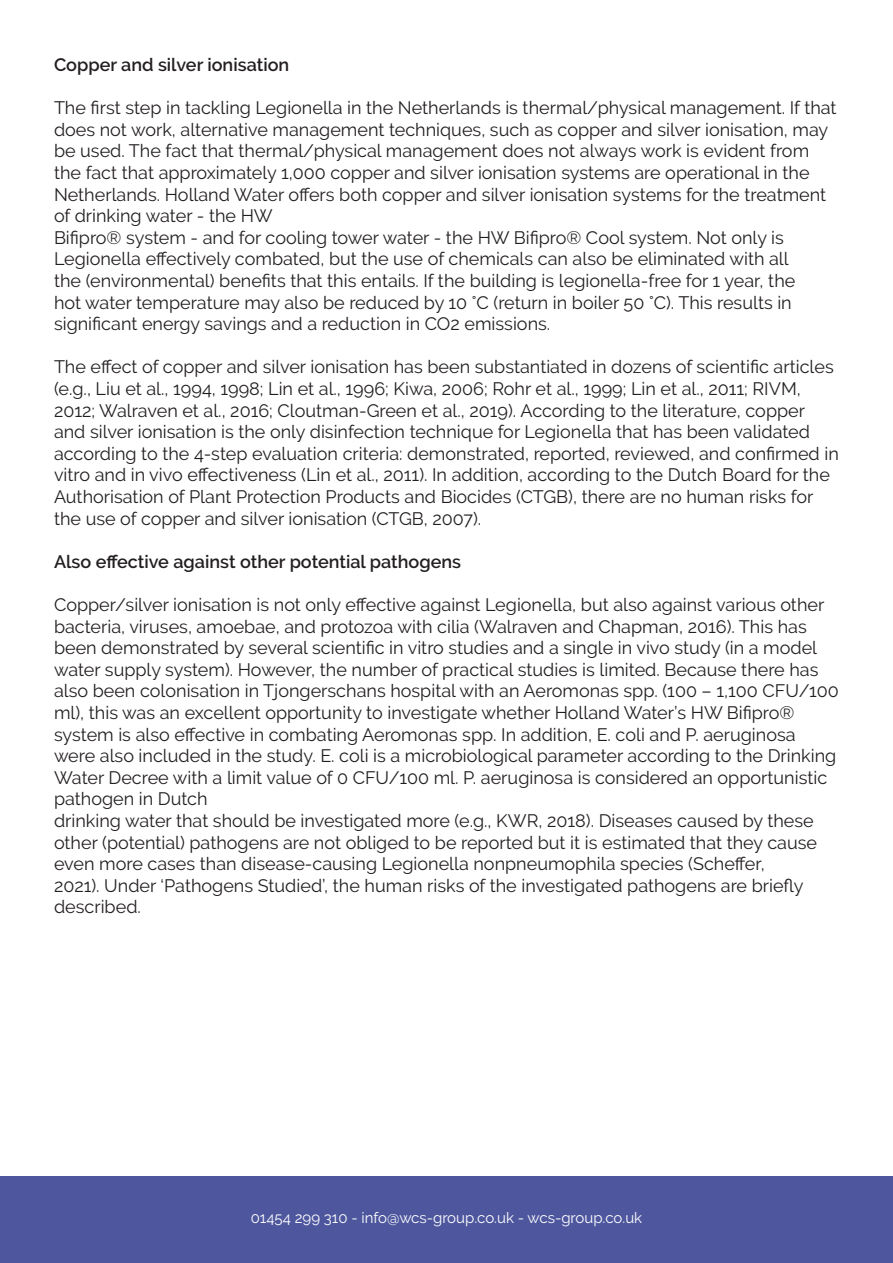
<style>
.page{position:relative;width:893px;height:1263px;background:#fff}
.page>*{position:absolute;margin:0;border:0;box-sizing:border-box;transform-origin:0 0}
.t1{font:18px/21.6px "Raleway";color:#231f20}
.t2{font:600 18px "Raleway";color:#231f20}
.t3{font:15px "Raleway";color:#fff}
</style>
<div class="page">
<div style="left:0;top:1176px;width:893px;height:87px;background:#4e579e"></div>
<p class="t2" style="left:54px;top:54px;width:237px">Copper and silver ionisation</p>
<p class="t1" style="left:54px;top:97px;width:784px">The first step in tackling Legionella in the Netherlands is thermal/physical management. If that does not work, alternative management techniques, such as copper and silver ionisation, may be used. The fact that thermal/physical management does not always work is evident from the fact that approximately 1,000 copper and silver ionisation systems are operational in the Netherlands. Holland Water offers both copper and silver ionisation systems for the treatment of drinking water - the HW</p>
<p class="t1" style="left:54px;top:227px;width:743px">Bifipro® system - and for cooling tower water - the HW Bifipro® Cool system. Not only is Legionella effectively combated, but the use of chemicals can also be eliminated with all the (environmental) benefits that this entails. If the building is legionella-free for 1 year, the hot water temperature may also be reduced by 10 °C (return in boiler 50 °C). This results in significant energy savings and a reduction in CO2 emissions.</p>
<p class="t1" style="left:54px;top:356px;width:786px">The effect of copper and silver ionisation has been substantiated in dozens of scientific articles (e.g., Liu et al., 1994, 1998; Lin et al., 1996; Kiwa, 2006; Rohr et al., 1999; Lin et al., 2011; RIVM, 2012; Walraven et al., 2016; Cloutman-Green et al., 2019). According to the literature, copper and silver ionisation is the only disinfection technique for Legionella that has been validated according to the 4-step evaluation criteria: demonstrated, reported, reviewed, and confirmed in vitro and in vivo effectiveness (Lin et al., 2011). In addition, according to the Dutch Board for the Authorisation of Plant Protection Products and Biocides (CTGB), there are no human risks for the use of copper and silver ionisation (CTGB, 2007).</p>
<p class="t2" style="left:54px;top:551px;width:409px">Also effective against other potential pathogens</p>
<p class="t1" style="left:54px;top:594px;width:786px">Copper/silver ionisation is not only effective against Legionella, but also against various other bacteria, viruses, amoebae, and protozoa with cilia (Walraven and Chapman, 2016). This has been demonstrated by several scientific in vitro studies and a single in vivo study (in a model water supply system). However, the number of practical studies is limited. Because there has also been colonisation in Tjongerschans hospital with an Aeromonas spp. (100 – 1,100 CFU/100 ml), this was an excellent opportunity to investigate whether Holland Water’s HW Bifipro® system is also effective in combating Aeromonas spp. In addition, E. coli and P. aeruginosa were also included in the study. E. coli is a microbiological parameter according to the Drinking Water Decree with a limit value of 0 CFU/100 ml. P. aeruginosa is considered an opportunistic pathogen in Dutch</p>
<p class="t1" style="left:54px;top:810px;width:765px">drinking water that should be investigated more (e.g., KWR, 2018). Diseases caused by these other (potential) pathogens are not obliged to be reported but it is estimated that they cause even more cases than disease-causing Legionella nonpneumophila species (Scheffer,<br>2021). Under ‘Pathogens Studied’, the human risks of the investigated pathogens are briefly described.</p>
<p class="t3" style="left:251px;top:1209px;width:393px">01454 299 310 - info@wcs-group.co.uk - wcs-group.co.uk</p>
</div>
